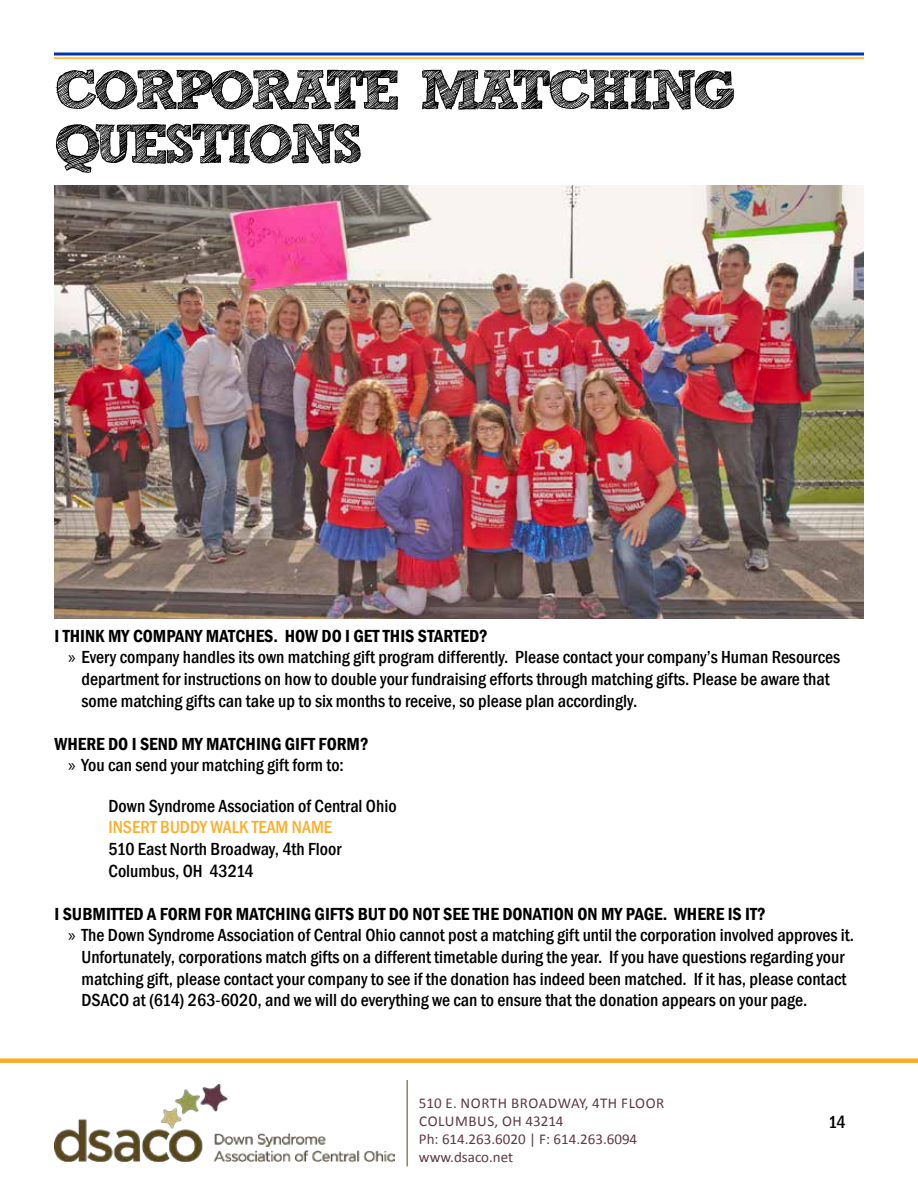
<style>
.page{position:relative;width:918px;height:1188px;background:#fff}
.page>*{position:absolute;margin:0;border:0;box-sizing:border-box;transform-origin:0 0}
.t1{font:700 55.5px/54px "freeversion Sketch Block";letter-spacing:-.08em;color:#000}
.t2{font:500 condensed 18px/21.6px "Franklin Gothic";color:#000}
.t3{font:600 condensed 18px "Franklin Gothic";color:#000}
.t4{font:500 condensed 18px "Franklin Gothic";color:#ffad26}
.t5{font:15px/18px "Calibri";color:#5f3844}
.s1{font-family:"Myriad Pro";font-weight:400;font-stretch:normal}
.s2{font-weight:600}
</style>
<div class="page">
<div style="left:0;top:1058px;width:918px;height:5px;background:#ffad26"></div>
<img style="left:55px;top:1085px;width:339px;height:77px">
<hr style="left:407px;top:1080px;width:1px;height:86px;background:#5a481c">
<svg style="left:54px;top:52px;width:810px;height:4px;background:#3f67c1"></svg>
<hr style="left:54px;top:57px;width:810px;height:2px;background:#ffad26">
<img style="left:54px;top:186px;width:810px;height:432px">
<h1 class="t1" style="left:54px;top:69px;width:683px">CORPORATE MATCHING<br>QUESTIONS</h1>
<p class="t3" style="left:55px;top:624px;width:435px">I THINK MY COMPANY MATCHES. HOW DO I GET THIS STARTED?</p>
<p class="t2" style="left:68px;top:646px;width:774px"><span class="s1">»</span> Every company handles its own matching gift program differently. Please contact your company’s Human Resources</p>
<p class="t2" style="left:82px;top:668px;width:750px">department for instructions on how to double your fundraising efforts through matching gifts. Please be aware that</p>
<p class="t2" style="left:82px;top:690px;width:557px">some matching gifts can take up to six months to receive, so please plan accordingly.</p>
<p class="t2" style="left:68px;top:733px;width:302px;text-indent:-14px"><span class="s2">WHERE DO I SEND MY MATCHING GIFT FORM? </span><span class="s1">»</span> You can send your matching gift form to:</p>
<p class="t2" style="left:109px;top:795px;width:290px">Down Syndrome Association of Central Ohio</p>
<p class="t4" style="left:109px;top:816px;width:225px">INSERT BUDDY WALK TEAM NAME</p>
<p class="t2" style="left:109px;top:838px;width:234px">510 East North Broadway, 4th Floor<br>Columbus, OH 43214</p>
<p class="t3" style="left:55px;top:902px;width:713px">I SUBMITTED A FORM FOR MATCHING GIFTS BUT DO NOT SEE THE DONATION ON MY PAGE. WHERE IS IT?</p>
<p class="t2" style="left:68px;top:924px;width:788px"><span class="s1">»</span> The Down Syndrome Association of Central Ohio cannot post a matching gift until the corporation involved approves it.</p>
<p class="t2" style="left:82px;top:946px;width:764px">Unfortunately, corporations match gifts on a different timetable during the year. If you have questions regarding your</p>
<p class="t2" style="left:82px;top:968px;width:766px">matching gift, please contact your company to see if the donation has indeed been matched. If it has, please contact</p>
<p class="t2" style="left:82px;top:989px;width:727px">DSACO at (614) 263-6020, and we will do everything we can to ensure that the donation appears on your page.</p>
<p class="t5" style="left:419px;top:1094px;width:247px">510 E. NORTH BROADWAY, 4TH FLOOR<br>COLUMBUS, OH 43214<br>Ph: 614.263.6020 | F: 614.263.6094 www.dsaco.net</p>
<p class="t2" style="left:828px;top:1111px;width:19px">14</p>
</div>
